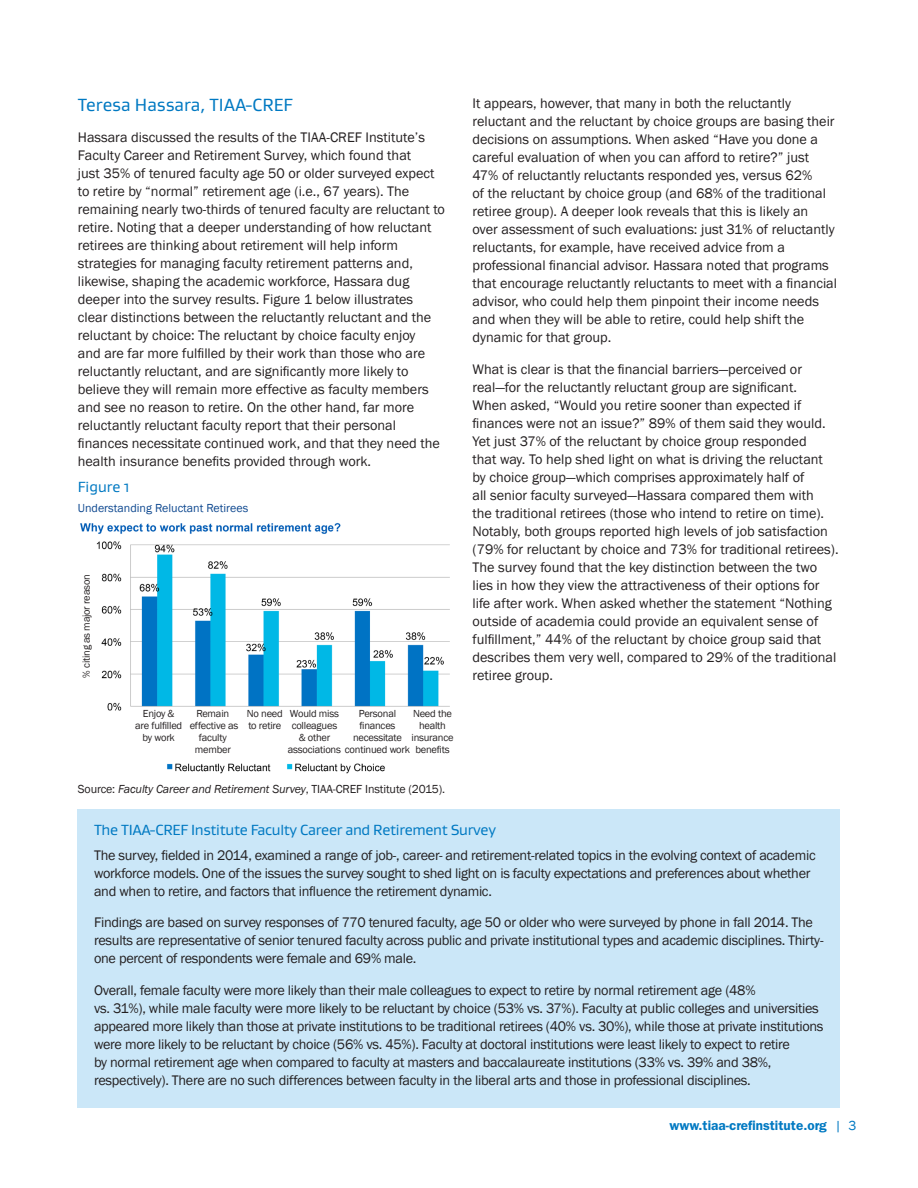
<style>
.page{position:relative;width:918px;height:1188px;background:#fff}
.page>*{position:absolute;margin:0;border:0;box-sizing:border-box;transform-origin:0 0}
.Page_Subtitle_in_Bod{font:18px "Gustan";color:#0079c2}
.Page_Subtitle_in_Bod-2{font:15px "Gustan";letter-spacing:-.02em;color:#0079c2}
.GustanSubhead{font:15px "Gustan";color:#0079c2}
.Body_Text_-_Franklin{font:14.25px/18px "Franklin Gothic";color:#231f20}
.Body_Text_-_Franklin-2{font:14.25px/18px "Franklin Gothic";letter-spacing:-.02em;color:#231f20}
.t1{font:600 13.5px "ITC Franklin Gothic Std";color:#0079c2}
.Legal_Text_in_Footer{font:12px "Franklin Gothic";letter-spacing:-.01em;color:#231f20}
.Author{font:12px "Franklin Gothic";color:#0f4990}
.Author-2{font:10.5px/12px "Franklin Gothic";letter-spacing:-.02em;color:#231f20;text-align:center}
.s1{font-style:italic}
.s2{font-family:"Franklin Gothic";font-weight:400}
</style>
<div class="page">
<img style="left:167px;top:763px;width:218px;height:11px">
<img style="left:80px;top:522px;width:370px;height:189px">
<div style="left:78px;top:809px;width:762px;height:299px;background:#cbe7f8"></div>
<div style="left:72px;top:567px;width:22px;height:124px;background:#fff"></div>
<p class="Page_Subtitle_in_Bod" style="left:78px;top:93px;width:216px">Teresa Hassara, TIAA-CREF</p>
<p class="Body_Text_-_Franklin" style="left:78px;top:129px;width:369px">Hassara discussed the results of the TIAA-CREF Institute’s Faculty Career and Retirement Survey, which found that<br>just 35% of tenured faculty age 50 or older surveyed expect to retire by “normal” retirement age (i.e., 67 years). The remaining nearly two-thirds of tenured faculty are reluctant to retire. Noting that a deeper understanding of how reluctant retirees are thinking about retirement will help inform strategies for managing faculty retirement patterns and, likewise, shaping the academic workforce, Hassara dug deeper into the survey results. Figure 1 below illustrates clear distinctions between the reluctantly reluctant and the reluctant by choice: The reluctant by choice faculty enjoy<br>and are far more fulfilled by their work than those who are reluctantly reluctant, and are significantly more likely to believe they will remain more effective as faculty members and see no reason to retire. On the other hand, far more reluctantly reluctant faculty report that their personal finances necessitate continued work, and that they need the health insurance benefits provided through work.</p>
<p class="GustanSubhead" style="left:78px;top:477px;width:53px">Figure 1</p>
<p class="Author" style="left:78px;top:500px;width:172px">Understanding Reluctant Retirees</p>
<p class="Author-2" style="left:80px;top:678px;width:105px;rotate:-90deg">% citing as major reason</p>
<p class="Author-2" style="left:135px;top:708px;width:49px">Enjoy &amp; are fulfilled by work</p>
<p class="Author-2" style="left:190px;top:708px;width:50px">Remain effective as faculty member</p>
<p class="Author-2" style="left:247px;top:708px;width:38px;text-align:left">No need to retire</p>
<p class="Author-2" style="left:290px;top:708px;width:50px">Would miss</p>
<p class="Author-2" style="left:353px;top:708px;width:50px">Personal finances necessitate</p>
<p class="Author-2" style="left:411px;top:708px;width:44px">Need the health insurance benefits</p>
<p class="Author-2" style="left:292px;top:720px;width:47px">colleagues</p>
<p class="Author-2" style="left:299px;top:732px;width:33px">&amp; other</p>
<p class="Author-2" style="left:288px;top:744px;width:124px">associations continued work</p>
<p class="Legal_Text_in_Footer" style="left:78px;top:781px;width:369px">Source: <span class="s1">Faculty Career and Retirement Survey</span>, TIAA-CREF Institute (2015).</p>
<p class="Body_Text_-_Franklin" style="left:472px;top:95px;width:366px">It appears, however, that many in both the reluctantly reluctant and the reluctant by choice groups are basing their decisions on assumptions. When asked “Have you done a careful evaluation of when you can afford to retire?” just 47% of reluctantly reluctants responded yes, versus 62%<br>of the reluctant by choice group (and 68% of the traditional retiree group). A deeper look reveals that this is likely an over assessment of such evaluations: just 31% of reluctantly reluctants, for example, have received advice from a professional financial advisor. Hassara noted that programs that encourage reluctantly reluctants to meet with a financial advisor, who could help them pinpoint their income needs and when they will be able to retire, could help shift the dynamic for that group.</p>
<p class="Body_Text_-_Franklin" style="left:472px;top:361px;width:368px">What is clear is that the financial barriers—perceived or real—for the reluctantly reluctant group are significant.<br>When asked, “Would you retire sooner than expected if finances were not an issue?” 89% of them said they would.<br>Yet just 37% of the reluctant by choice group responded<br>that way. To help shed light on what is driving the reluctant by choice group—which comprises approximately half of<br>all senior faculty surveyed—Hassara compared them with<br>the traditional retirees (those who intend to retire on time).<br>Notably, both groups reported high levels of job satisfaction (79% for reluctant by choice and 73% for traditional retirees).<br>The survey found that the key distinction between the two lies in how they view the attractiveness of their options for life after work. When asked whether the statement “Nothing outside of academia could provide an equivalent sense of fulfillment,” 44% of the reluctant by choice group said that describes them very well, compared to 29% of the traditional retiree group.</p>
<p class="Page_Subtitle_in_Bod-2" style="left:94px;top:820px;width:403px">The TIAA-CREF Institute Faculty Career and Retirement Survey</p>
<p class="Body_Text_-_Franklin-2" style="left:94px;top:846px;width:723px">The survey, fielded in 2014, examined a range of job-, career- and retirement-related topics in the evolving context of academic workforce models. One of the issues the survey sought to shed light on is faculty expectations and preferences about whether and when to retire, and factors that influence the retirement dynamic.</p>
<p class="Body_Text_-_Franklin-2" style="left:94px;top:914px;width:731px">Findings are based on survey responses of 770 tenured faculty, age 50 or older who were surveyed by phone in fall 2014. The results are representative of senior tenured faculty across public and private institutional types and academic disciplines. Thirty&shy;one percent of respondents were female and 69% male.</p>
<p class="Body_Text_-_Franklin-2" style="left:94px;top:981px;width:731px">Overall, female faculty were more likely than their male colleagues to expect to retire by normal retirement age (48%<br>vs. 31%), while male faculty were more likely to be reluctant by choice (53% vs. 37%). Faculty at public colleges and universities appeared more likely than those at private institutions to be traditional retirees (40% vs. 30%), while those at private institutions were more likely to be reluctant by choice (56% vs. 45%). Faculty at doctoral institutions were least likely to expect to retire<br>by normal retirement age when compared to faculty at masters and baccalaureate institutions (33% vs. 39% and 38%, respectively). There are no such differences between faculty in the liberal arts and those in professional disciplines.</p>
<p class="t1" style="left:669px;top:1118px;width:188px">www.tiaa-crefinstitute.org <span class="s2">| 3</span></p>
</div>
